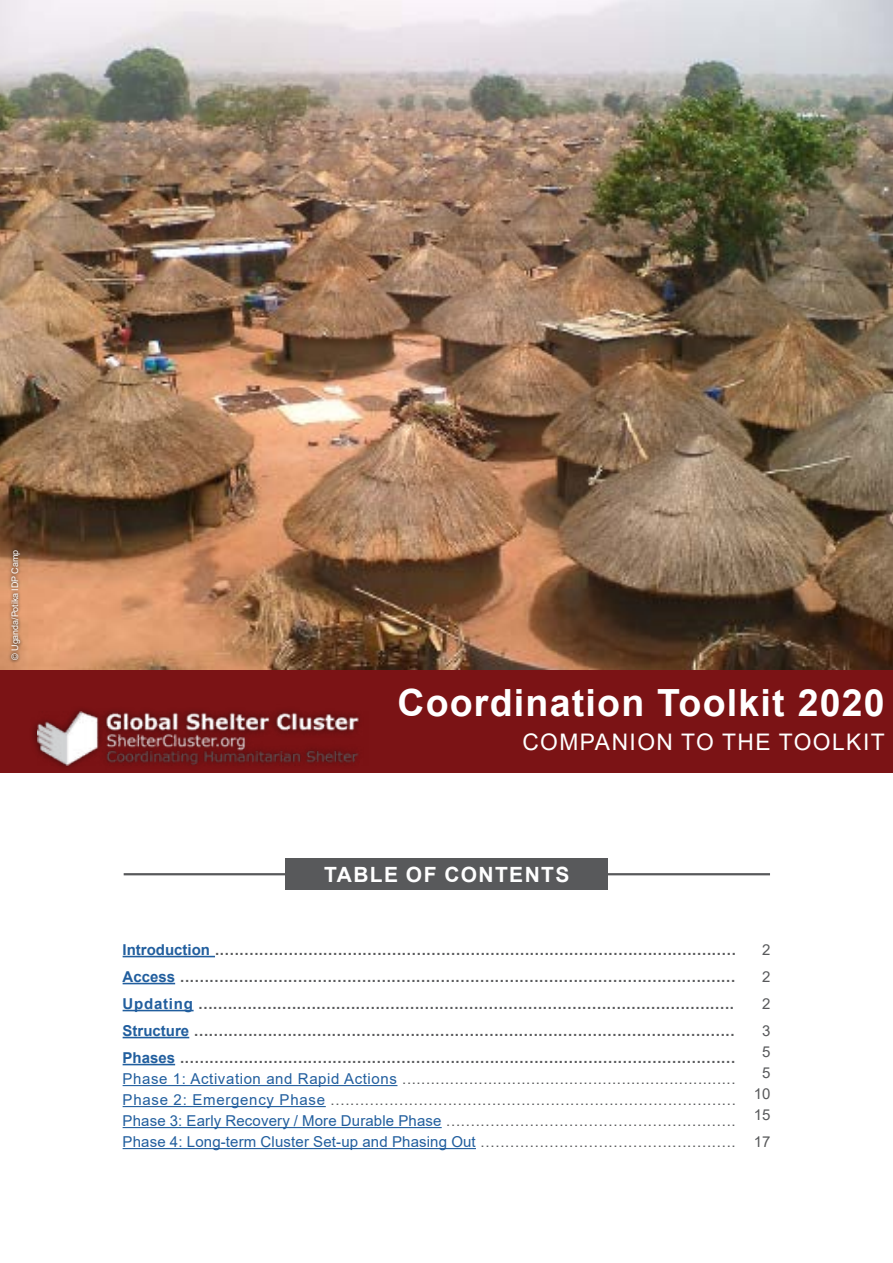
<style>
.page{position:relative;width:893px;height:1263px;background:#fff}
.page>*{position:absolute;margin:0;border:0;box-sizing:border-box;transform-origin:0 0}
.t1{font:700 37.5px "Arial";letter-spacing:.035em;color:#fff}
.t2{font:22.8px "Arial";letter-spacing:.065em;color:#fff}
.t3{font:700 21px "Arial";letter-spacing:.065em;color:#fff}
.t4{font:700 15px/27px "Arial";color:#58595b;text-align:justify}
.t5{font:15px/21px "Arial";letter-spacing:.01em;color:#58595b;text-align:justify}
.t6{font:9px "Arial";letter-spacing:-.01em;color:#fff}
.s1{color:#215e9e}
</style>
<div class="page">
<img style="left:0;top:0;width:893px;height:670px">
<hr style="left:123px;top:956px;width:92px;height:1px;background:#215e9e">
<hr style="left:123px;top:983px;width:52px;height:1px;background:#215e9e">
<hr style="left:123px;top:1010px;width:71px;height:1px;background:#215e9e">
<hr style="left:123px;top:1037px;width:66px;height:1px;background:#215e9e">
<hr style="left:123px;top:1064px;width:52px;height:1px;background:#215e9e">
<hr style="left:123px;top:1085px;width:274px;height:1px;background:#215e9e">
<hr style="left:123px;top:1106px;width:203px;height:1px;background:#215e9e">
<hr style="left:123px;top:1127px;width:319px;height:1px;background:#215e9e">
<hr style="left:123px;top:1148px;width:353px;height:1px;background:#215e9e">
<div style="left:8px;top:545px;width:16px;height:117px;background:#000;opacity:.75"></div>
<div style="left:0;top:670px;width:893px;height:102px;background:#7b1315"></div>
<img style="left:38px;top:712px;width:322px;height:54px">
<hr style="left:124px;top:873px;width:646px;height:2px;background:#58595b">
<div style="left:285px;top:858px;width:323px;height:31px;background:#58595b"></div>
<p class="t6" style="left:9px;top:660px;width:111px;rotate:-90deg">© Uganda/Potika IDP Camp</p>
<h1 class="t1" style="left:397px;top:676px;width:489px">Coordination Toolkit 2020</h1>
<h2 class="t2" style="left:522px;top:726px;width:364px">COMPANION TO THE TOOLKIT</h2>
<h3 class="t3" style="left:324px;top:859px;width:247px">TABLE OF CONTENTS</h3>
<p class="t4" style="left:123px;top:936px;width:615px"><span class="s1">Introduction</span> ..........................................................................................................<br><span class="s1">Access</span> .................................................................................................................<br><span class="s1">Updating</span> .............................................................................................................<br><span class="s1">Structure</span> ..............................................................................................................<br><span class="s1">Phases</span> .................................................................................................................</p>
<p class="t5" style="left:123px;top:1068px;width:615px"><span class="s1">Phase 1: Activation and Rapid Actions</span> ......................................................................<br><span class="s1">Phase 2: Emergency Phase</span> ...................................................................................<br><span class="s1">Phase 3: Early Recovery / More Durable Phase</span> ...........................................................<br><span class="s1">Phase 4: Long-term Cluster Set-up and Phasing Out</span> ....................................................</p>
<p class="t5" style="left:762px;top:936px;width:10px;line-height:27px">2<br>2<br>2<br>3</p>
<p class="t5" style="left:754px;top:1041px;width:18px;text-align:center">5<br>5<br>10<br>15</p>
<p class="t5" style="left:754px;top:1131px;width:18px">17</p>
</div>
